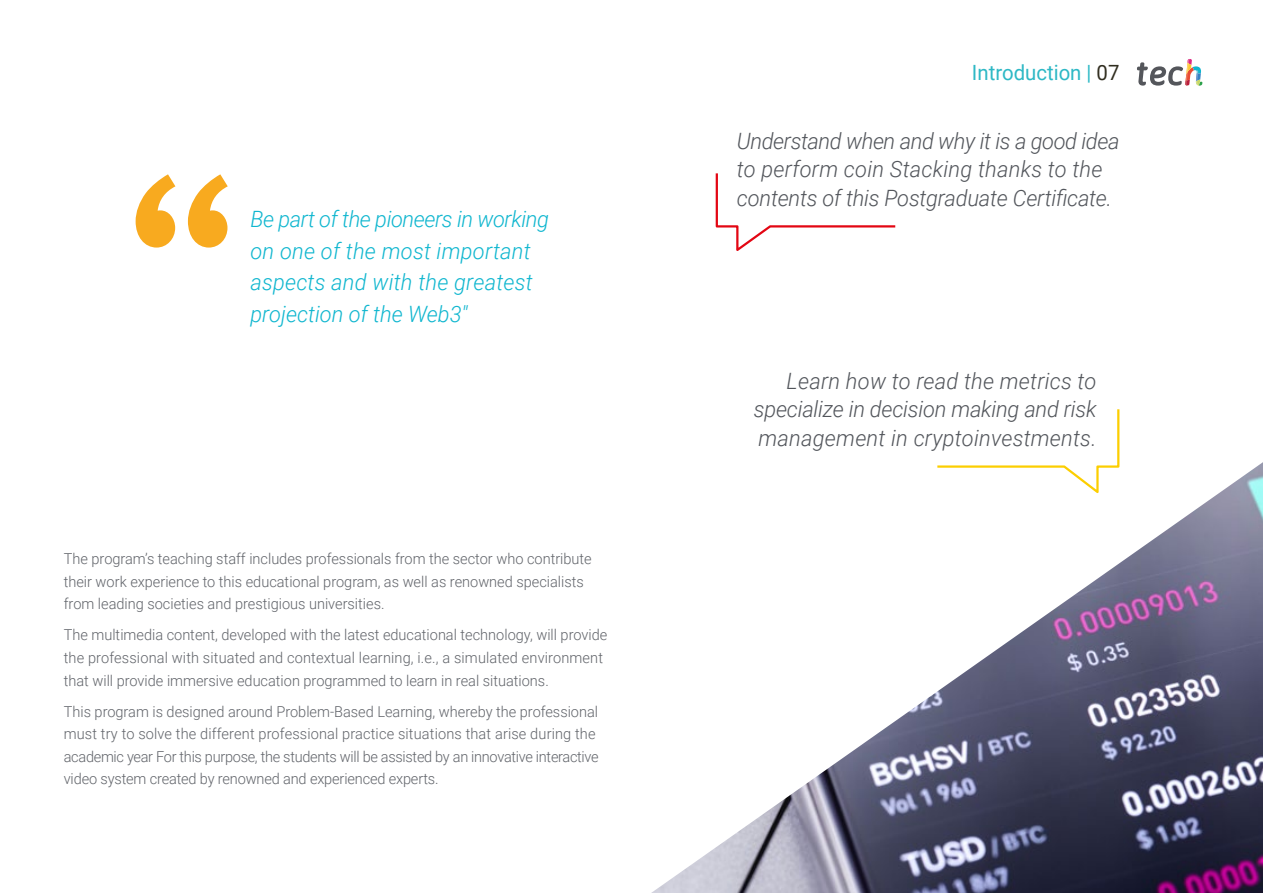
<style>
.page{position:relative;width:1263px;height:893px;background:#fff}
.page>*{position:absolute;margin:0;border:0;box-sizing:border-box;transform-origin:0 0}
.t1{font:italic 300 22.5px/28.5px "Roboto";letter-spacing:-.01em;color:#52555b;text-align:justify}
.t2{font:italic 300 22.5px/31.5px "Roboto";letter-spacing:.005em;color:#0fb6cf}
.t3{font:21px "Roboto";color:#2db8c5}
.t4{font:300 15px/22.5px "Roboto";color:#61646a}
.s1{color:#312e20}
</style>
<div class="page">
<svg style="left:136px;top:174px;width:92px;height:74px"></svg>
<svg style="left:1117px;top:409px;width:3px;height:53px"></svg>
<svg style="left:715px;top:173px;width:181px;height:78px"></svg>
<svg style="left:1137px;top:59px;width:65px;height:27px"></svg>
<img style="left:651px;top:462px;width:612px;height:431px">
<h1 class="t2" style="left:250px;top:202px;width:300px">Be part of the pioneers in working on one of the most important aspects and with the greatest projection of the Web3"</h1>
<p class="t4" style="left:64px;top:547px;width:529px">The program’s teaching staff includes professionals from the sector who contribute their work experience to this educational program, as well as renowned specialists from leading societies and prestigious universities.</p>
<p class="t4" style="left:64px;top:623px;width:545px">The multimedia content, developed with the latest educational technology, will provide the professional with situated and contextual learning, i.e., a simulated environment that will provide immersive education programmed to learn in real situations.</p>
<p class="t4" style="left:64px;top:699px;width:536px">This program is designed around Problem-Based Learning, whereby the professional must try to solve the different professional practice situations that arise during the academic year For this purpose, the students will be assisted by an innovative interactive video system created by renowned and experienced experts.</p>
<h2 class="t3" style="left:972px;top:57px;width:149px">Introduction | <span class="s1">07</span></h2>
<h1 class="t1" style="left:737px;top:126px;width:384px;text-align:left">Understand when and why it is a good idea to perform coin Stacking thanks to the contents of this Postgraduate Certificate.</h1>
<h1 class="t1" style="left:754px;top:366px;width:344px;text-indent:33px">Learn how to read the metrics to specialize in decision making and risk management in cryptoinvestments.</h1>
</div>
